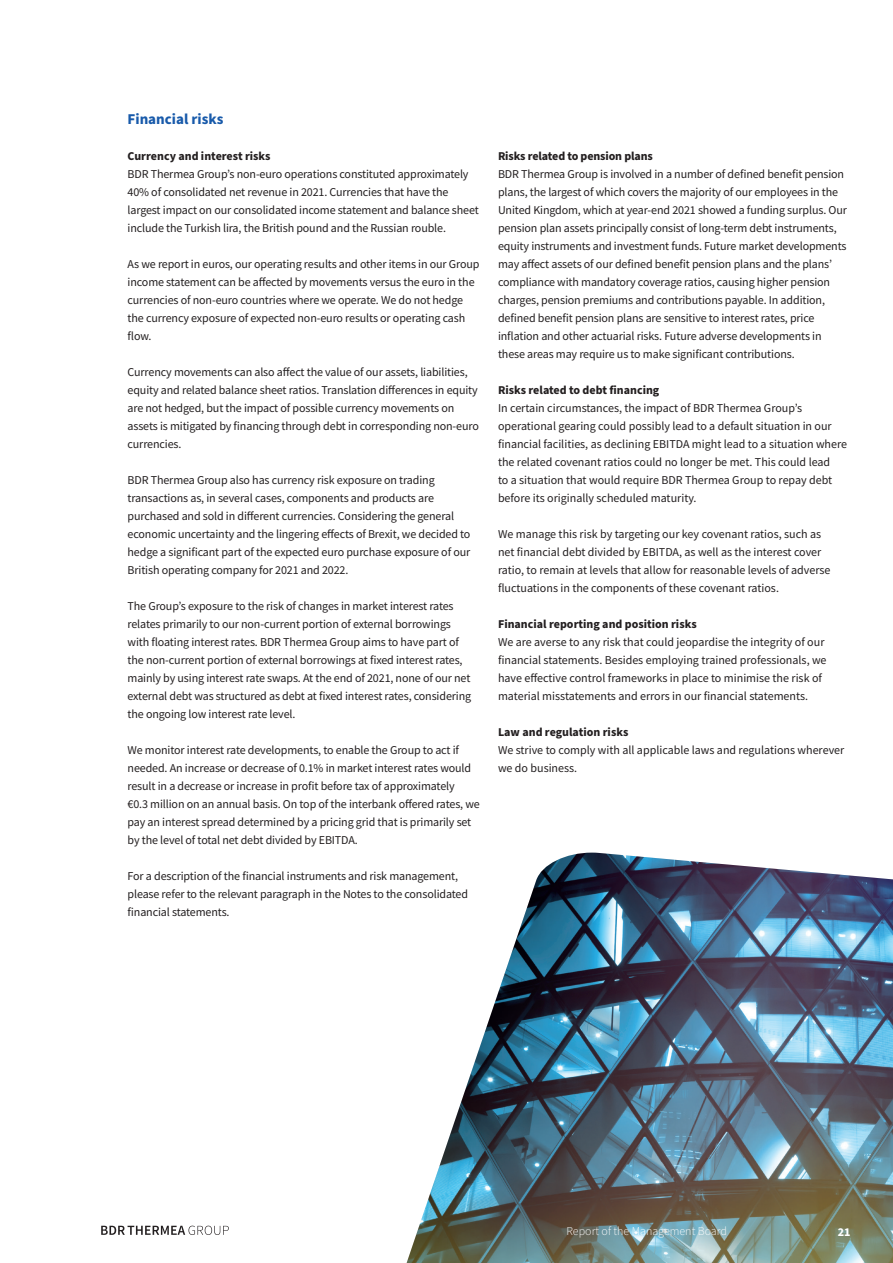
<style>
.page{position:relative;width:893px;height:1263px;background:#fff}
.page>*{position:absolute;margin:0;border:0;box-sizing:border-box;transform-origin:0 0}
.t1{font:700 15px "Source Sans Pro";color:#185aaa}
.t2{font:12px/18px "Source Sans Pro";letter-spacing:-.01em;color:#231f20}
.t3{font:700 12px "Source Sans Pro";color:#231f20}
.t4{font:300 12px "Source Sans Pro";color:#fff}
.t5{font:700 12px "Source Sans Pro";color:#fff}
</style>
<div class="page">
<img style="left:407px;top:853px;width:486px;height:410px">
<svg style="left:101px;top:1226px;width:128px;height:9px"></svg>
<p class="t1" style="left:128px;top:108px;width:97px">Financial risks</p>
<p class="t3" style="left:128px;top:147px;width:145px">Currency and interest risks</p>
<p class="t2" style="left:128px;top:164px;width:353px">BDR Thermea Group’s non-euro operations constituted approximately 40% of consolidated net revenue in 2021. Currencies that have the largest impact on our consolidated income statement and balance sheet include the Turkish lira, the British pound and the Russian rouble.</p>
<p class="t2" style="left:128px;top:254px;width:354px">As we report in euros, our operating results and other items in our Group income statement can be affected by movements versus the euro in the currencies of non-euro countries where we operate. We do not hedge the currency exposure of expected non-euro results or operating cash flow.</p>
<p class="t2" style="left:128px;top:362px;width:353px">Currency movements can also affect the value of our assets, liabilities, equity and related balance sheet ratios. Translation differences in equity are not hedged, but the impact of possible currency movements on assets is mitigated by financing through debt in corresponding non-euro currencies.</p>
<p class="t2" style="left:128px;top:470px;width:344px">BDR Thermea Group also has currency risk exposure on trading transactions as, in several cases, components and products are purchased and sold in different currencies. Considering the general economic uncertainty and the lingering effects of Brexit, we decided to hedge a significant part of the expected euro purchase exposure of our British operating company for 2021 and 2022.</p>
<p class="t2" style="left:128px;top:596px;width:345px">The Group’s exposure to the risk of changes in market interest rates relates primarily to our non-current portion of external borrowings with floating interest rates. BDR Thermea Group aims to have part of the non-current portion of external borrowings at fixed interest rates, mainly by using interest rate swaps. At the end of 2021, none of our net external debt was structured as debt at fixed interest rates, considering the ongoing low interest rate level.</p>
<p class="t2" style="left:128px;top:740px;width:354px">We monitor interest rate developments, to enable the Group to act if needed. An increase or decrease of 0.1% in market interest rates would result in a decrease or increase in profit before tax of approximately<br>€0.3 million on an annual basis. On top of the interbank offered rates, we pay an interest spread determined by a pricing grid that is primarily set by the level of total net debt divided by EBITDA.</p>
<p class="t2" style="left:128px;top:866px;width:342px">For a description of the financial instruments and risk management, please refer to the relevant paragraph in the Notes to the consolidated financial statements.</p>
<p class="t3" style="left:498px;top:147px;width:156px">Risks related to pension plans</p>
<p class="t2" style="left:498px;top:164px;width:350px">BDR Thermea Group is involved in a number of defined benefit pension plans, the largest of which covers the majority of our employees in the United Kingdom, which at year-end 2021 showed a funding surplus. Our pension plan assets principally consist of long-term debt instruments, equity instruments and investment funds. Future market developments may affect assets of our defined benefit pension plans and the plans’ compliance with mandatory coverage ratios, causing higher pension charges, pension premiums and contributions payable. In addition, defined benefit pension plans are sensitive to interest rates, price inflation and other actuarial risks. Future adverse developments in these areas may require us to make significant contributions.</p>
<p class="t3" style="left:498px;top:381px;width:163px">Risks related to debt financing</p>
<p class="t2" style="left:498px;top:398px;width:351px">In certain circumstances, the impact of BDR Thermea Group’s operational gearing could possibly lead to a default situation in our financial facilities, as declining EBITDA might lead to a situation where the related covenant ratios could no longer be met. This could lead<br>to a situation that would require BDR Thermea Group to repay debt before its originally scheduled maturity.</p>
<p class="t2" style="left:498px;top:524px;width:334px">We manage this risk by targeting our key covenant ratios, such as net financial debt divided by EBITDA, as well as the interest cover ratio, to remain at levels that allow for reasonable levels of adverse fluctuations in the components of these covenant ratios.</p>
<p class="t3" style="left:498px;top:615px;width:200px">Financial reporting and position risks</p>
<p class="t2" style="left:498px;top:632px;width:330px">We are averse to any risk that could jeopardise the integrity of our financial statements. Besides employing trained professionals, we have effective control frameworks in place to minimise the risk of material misstatements and errors in our financial statements.</p>
<p class="t3" style="left:498px;top:723px;width:132px">Law and regulation risks</p>
<p class="t2" style="left:498px;top:740px;width:348px">We strive to comply with all applicable laws and regulations wherever we do business.</p>
<p class="t4" style="left:567px;top:1223px;width:162px">Report of the Management Board</p>
<p class="t5" style="left:838px;top:1224px;width:14px">21</p>
</div>
